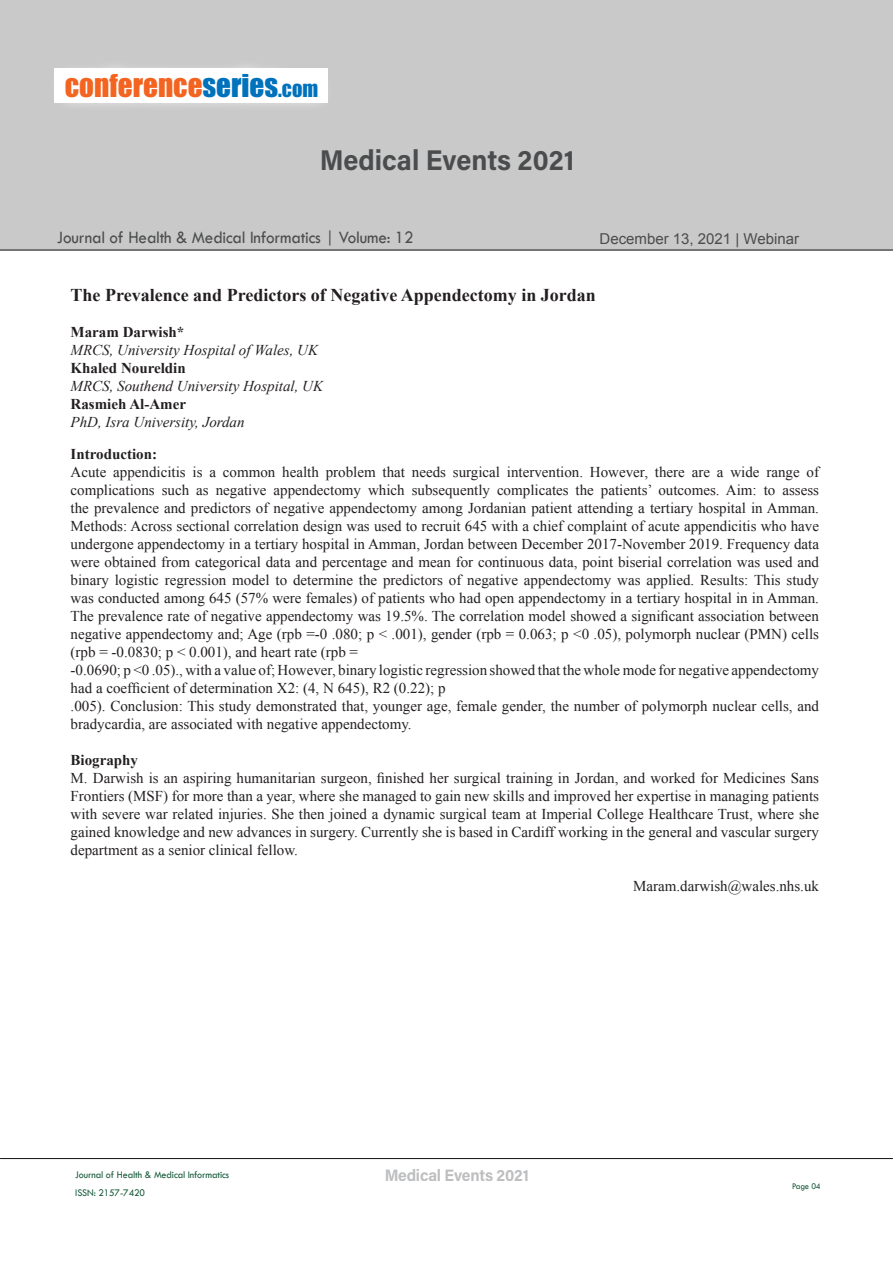
<style>
.page{position:relative;width:893px;height:1263px;background:#fff}
.page>*{position:absolute;margin:0;border:0;box-sizing:border-box;transform-origin:0 0}
.t1{font:29.1px "Impact";color:#f36421}
.t2{font:28.5px "Acumin Variable Concept";letter-spacing:.055em;color:#4b4c4d;scale:.95 1}
.t3{font:700 18px "Times New Roman";color:#231f20}
.t4{font:18px "Tw Cen";letter-spacing:-.01em;color:#4b4c4d;scale:.95 1}
.t5{font:16.5px "Acumin Variable Concept";letter-spacing:.045em;color:#919396;scale:.95 1}
.t6{font:15px/18px "Times New Roman";color:#231f20;text-align:justify}
.t7{font:italic 15px "Times New Roman";color:#231f20}
.t8{font:700 15px "Times New Roman";color:#231f20}
.t9{font:15px "Arial";color:#4b4c4d}
.t10{font:10.5px/18px "Tw Cen";letter-spacing:-.01em;color:#145839;scale:.95 1}
.t11{font:9px "Tw Cen";letter-spacing:-.02em;color:#145839;scale:.95 1}
.s1{color:#0072bc}
.s2{font-size:20.4px;color:#0072bc}
</style>
<div class="page">
<div style="left:0;top:0;width:893px;height:251px;background:#c9c9c9"></div>
<hr style="left:0;top:1158px;width:893px;height:1px;background:#231f20">
<hr style="left:0;top:250px;width:893px;height:1px;background:#231f20">
<svg style="left:54px;top:67px;width:274px;height:38px;background:#fbfbfb"></svg>
<h1 class="t1" style="left:65px;top:63px;width:255px">CONFERENCE<span class="s1">SERIES</span><span class="s2">.COM</span></h1>
<h2 class="t2" style="left:320px;top:141px;width:268px">Medical Events 2021</h2>
<p class="t4" style="left:57px;top:227px;width:377px">Journal of Health &amp; Medical Informatics | Volume: 12</p>
<p class="t9" style="left:600px;top:229px;width:201px">December 13, 2021 | Webinar</p>
<p class="t3" style="left:71px;top:283px;width:527px">The Prevalence and Predictors of Negative Appendectomy in Jordan</p>
<p class="t8" style="left:71px;top:322px;width:115px">Maram Darwish*</p>
<p class="t7" style="left:71px;top:340px;width:249px">MRCS, University Hospital of Wales, UK</p>
<p class="t8" style="left:71px;top:358px;width:117px">Khaled Noureldin</p>
<p class="t7" style="left:71px;top:376px;width:254px">MRCS, Southend University Hospital, UK</p>
<p class="t8" style="left:71px;top:394px;width:117px">Rasmieh Al-Amer</p>
<p class="t7" style="left:71px;top:412px;width:176px">PhD, Isra University, Jordan</p>
<p class="t8" style="left:71px;top:443px;width:88px">Introduction:</p>
<p class="t6" style="left:71px;top:463px;width:750px">Acute appendicitis is a common health problem that needs surgical intervention. However, there are a wide range of complications such as negative appendectomy which subsequently complicates the patients’ outcomes. Aim: to assess the prevalence and predictors of negative appendectomy among Jordanian patient attending a tertiary hospital in Amman.<br>Methods: Across sectional correlation design was used to recruit 645 with a chief complaint of acute appendicitis who have undergone appendectomy in a tertiary hospital in Amman, Jordan between December 2017-November 2019. Frequency data were obtained from categorical data and percentage and mean for continuous data, point biserial correlation was used and binary logistic regression model to determine the predictors of negative appendectomy was applied. Results: This study was conducted among 645 (57% were females) of patients who had open appendectomy in a tertiary hospital in in Amman.<br>The prevalence rate of negative appendectomy was 19.5%. The correlation model showed a significant association between negative appendectomy and; Age (rpb =-0 .080; p &lt; .001), gender (rpb = 0.063; p &lt;0 .05), polymorph nuclear (PMN) cells (rpb = -0.0830; p &lt; 0.001), and heart rate (rpb =</p>
<p class="t6" style="left:71px;top:661px;width:750px">-0.0690; p &lt;0 .05)., with a value of; However, binary logistic regression showed that the whole mode for negative appendectomy had a coefficient of determination X2: (4, N 645), R2 (0.22); p</p>
<p class="t6" style="left:71px;top:697px;width:750px">.005). Conclusion: This study demonstrated that, younger age, female gender, the number of polymorph nuclear cells, and bradycardia, are associated with negative appendectomy.</p>
<p class="t8" style="left:71px;top:749px;width:69px">Biography</p>
<p class="t6" style="left:71px;top:769px;width:750px">M. Darwish is an aspiring humanitarian surgeon, finished her surgical training in Jordan, and worked for Medicines Sans Frontiers (MSF) for more than a year, where she managed to gain new skills and improved her expertise in managing patients with severe war related injuries. She then joined a dynamic surgical team at Imperial College Healthcare Trust, where she gained knowledge and new advances in surgery. Currently she is based in Cardiff working in the general and vascular surgery department as a senior clinical fellow.</p>
<p class="t6" style="left:633px;top:877px;width:187px">Maram.darwish@wales.nhs.uk</p>
<p class="t10" style="left:75px;top:1165px;width:164px">Journal of Health &amp; Medical Informatics<br>ISSN: 2157-7420</p>
<p class="t5" style="left:384px;top:1164px;width:153px">Medical Events 2021</p>
<p class="t11" style="left:792px;top:1181px;width:32px">Page 04</p>
</div>
